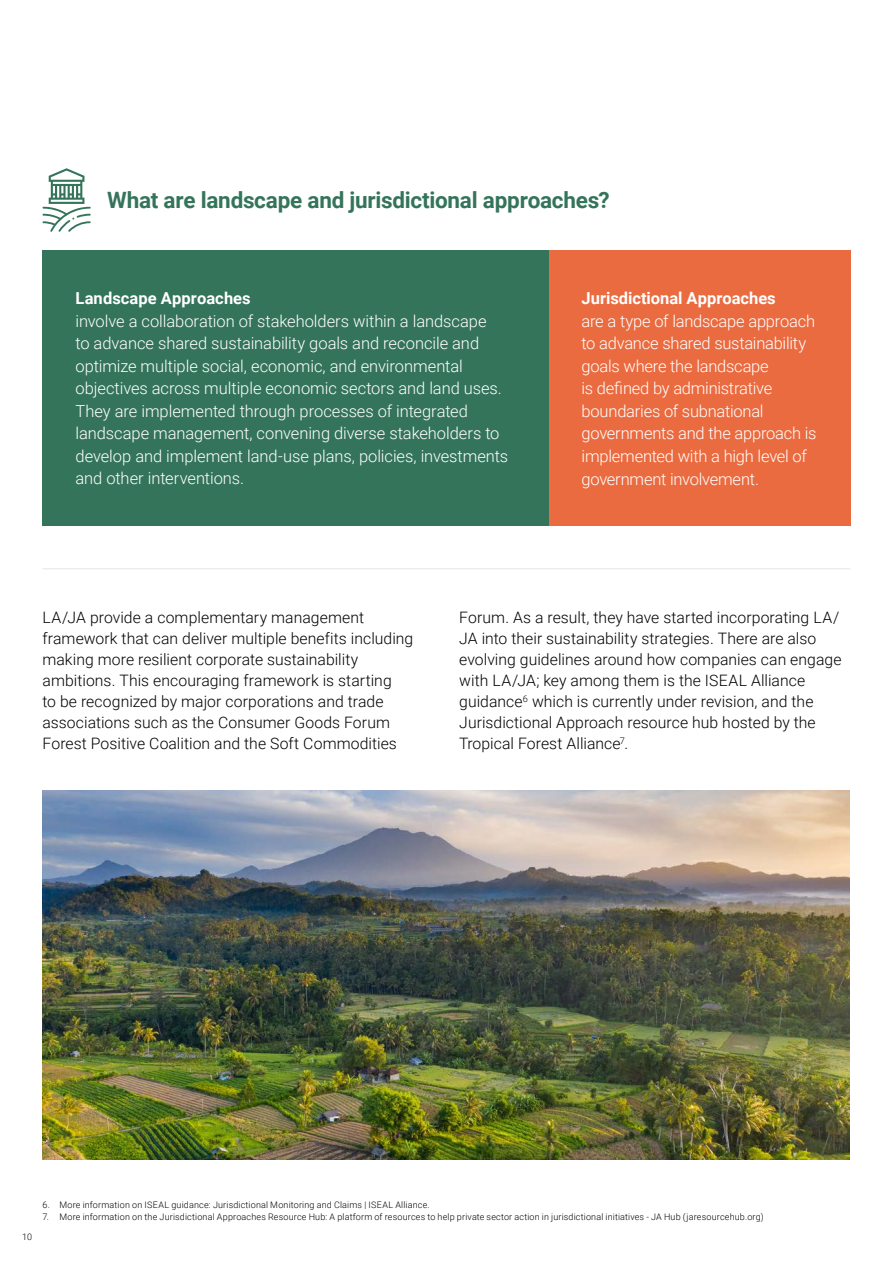
<style>
.page{position:relative;width:893px;height:1263px;background:#fff}
.page>*{position:absolute;margin:0;border:0;box-sizing:border-box;transform-origin:0 0}
.t1{font:700 22.5px "Roboto";letter-spacing:-.01em;color:#34745b}
.t2{font:300 16.5px/22.5px "Roboto";letter-spacing:-.005em;color:#fff}
.t3{font:700 16.5px "Roboto";color:#fff}
.t4{font:300 15.75px/21px "Roboto";letter-spacing:.005em;color:#000}
.t5{font:300 9px "Roboto";letter-spacing:.02em;color:#000}
</style>
<div class="page">
<div style="left:43px;top:250px;width:506px;height:276px;background:#34745b"></div>
<div style="left:549px;top:250px;width:301px;height:276px;background:#eb6b40"></div>
<img style="left:43px;top:791px;width:807px;height:368px">
<svg style="left:43px;top:168px;width:48px;height:64px"></svg>
<hr style="left:43px;top:568px;width:807px;height:1px;background:#eaeef0">
<h1 class="t1" style="left:107px;top:185px;width:504px">What are landscape and jurisdictional approaches?</h1>
<p class="t3" style="left:76px;top:287px;width:177px">Landscape Approaches</p>
<p class="t2" style="left:76px;top:309px;width:434px">involve a collaboration of stakeholders within a landscape<br>to advance shared sustainability goals and reconcile and optimize multiple social, economic, and environmental objectives across multiple economic sectors and land uses.<br>They are implemented through processes of integrated landscape management, convening diverse stakeholders to develop and implement land-use plans, policies, investments and other interventions.</p>
<p class="t3" style="left:582px;top:287px;width:196px">Jurisdictional Approaches</p>
<p class="t2" style="left:582px;top:309px;width:237px">are a type of landscape approach to advance shared sustainability goals where the landscape<br>is defined by administrative boundaries of subnational governments and the approach is implemented with a high level of government involvement.</p>
<p class="t4" style="left:43px;top:606px;width:372px">LA/JA provide a complementary management framework that can deliver multiple benefits including making more resilient corporate sustainability ambitions. This encouraging framework is starting<br>to be recognized by major corporations and trade associations such as the Consumer Goods Forum Forest Positive Coalition and the Soft Commodities</p>
<p class="t4" style="left:459px;top:606px;width:384px">Forum. As a result, they have started incorporating LA/ JA into their sustainability strategies. There are also evolving guidelines around how companies can engage with LA/JA; key among them is the ISEAL Alliance guidance<sup>6</sup> which is currently under revision, and the Jurisdictional Approach resource hub hosted by the Tropical Forest Alliance<sup>7</sup>.</p>
<p class="t5" style="left:22px;top:1230px;width:11px">10</p>
<p class="t5" style="left:43px;top:1198px;width:389px">6. More information on ISEAL guidance: Jurisdictional Monitoring and Claims | ISEAL Alliance.</p>
<p class="t5" style="left:43px;top:1211px;width:723px">7. More information on the Jurisdictional Approaches Resource Hub: A platform of resources to help private sector action in jurisdictional initiatives - JA Hub (jaresourcehub.org)</p>
</div>
